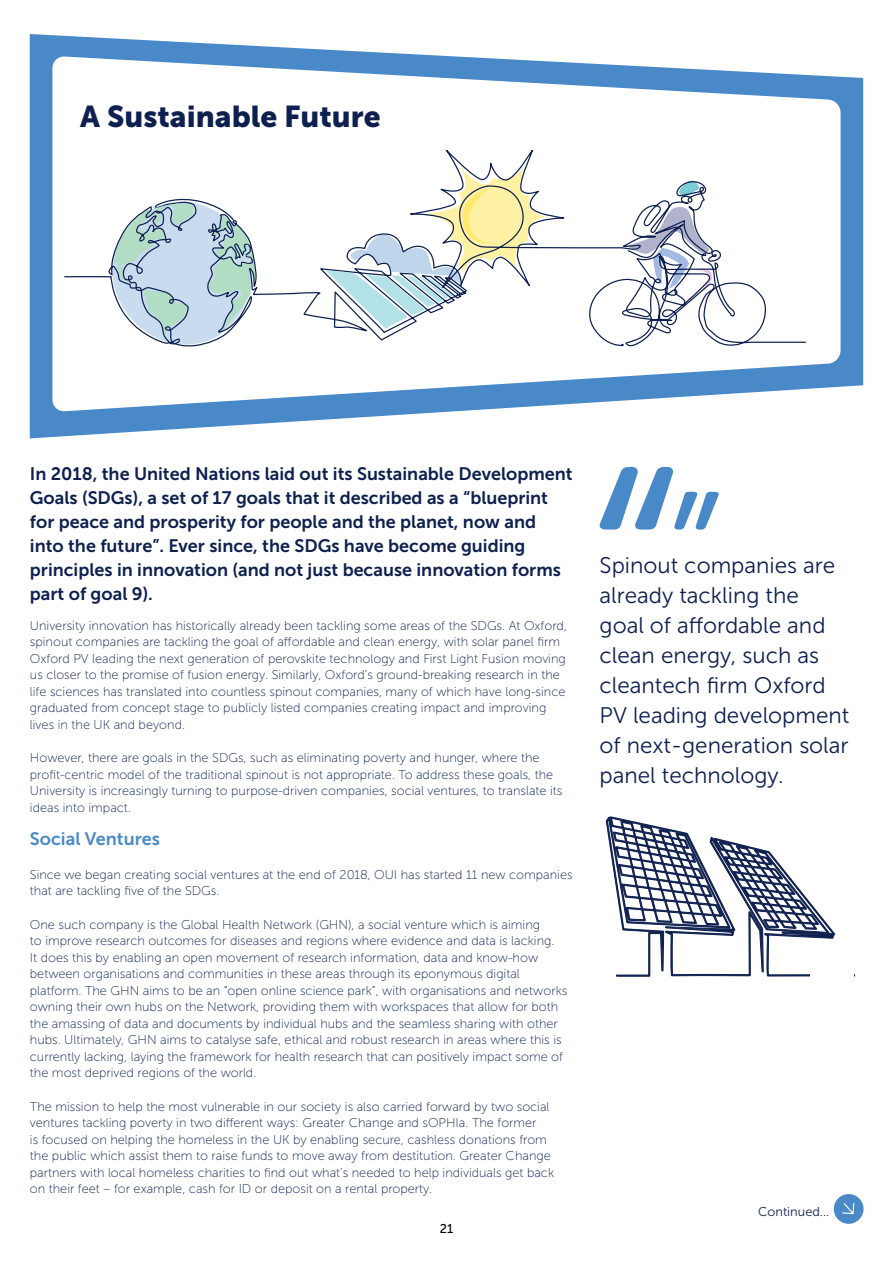
<style>
.page{position:relative;width:893px;height:1263px;background:#fff}
.page>*{position:absolute;margin:0;border:0;box-sizing:border-box;transform-origin:0 0}
.t1{font:30px "Museo Sans 900";color:#0e2050}
.t2{font:22.5px/30px "Museo Sans 300";color:#0e2050}
.t3{font:18px/24px "Museo Sans 700";color:#0e2050}
.t4{font:18px "Museo Sans 700";color:#4a89c8}
.t5{font:12.75px/16.5px "Museo Sans 100";color:#0e2050}
.t6{font:12.75px "Museo Sans 300";color:#0e2050}
.t7{font:12.75px "Museo Sans 500";color:#000}
</style>
<div class="page">
<svg style="left:600px;top:467px;width:119px;height:63px"></svg>
<svg style="left:30px;top:34px;width:833px;height:404px"></svg>
<svg style="left:52px;top:56px;width:788px;height:356px"></svg>
<svg style="left:291px;top:151px;width:316px;height:190px"></svg>
<svg style="left:587px;top:176px;width:219px;height:171px"></svg>
<svg style="left:326px;top:166px;width:221px;height:163px"></svg>
<svg style="left:64px;top:178px;width:230px;height:177px"></svg>
<svg style="left:606px;top:816px;width:230px;height:161px"></svg>
<div style="left:810px;top:961px;width:44px;height:20px;background:#fff"></div>
<div style="left:834px;top:1194px;width:29px;height:30px;background:#4a89c8;border-radius:50%"></div>
<svg style="left:842px;top:1202px;width:13px;height:13px"></svg>
<h1 class="t1" style="left:80px;top:99px;width:302px">A Sustainable Future</h1>
<p class="t3" style="left:30px;top:462px;width:544px">In 2018, the United Nations laid out its Sustainable Development Goals (SDGs), a set of 17 goals that it described as a “blueprint for peace and prosperity for people and the planet, now and into the future”. Ever since, the SDGs have become guiding principles in innovation (and not just because innovation forms part of goal 9).</p>
<p class="t5" style="left:30px;top:617px;width:539px">University innovation has historically already been tackling some areas of the SDGs. At Oxford, spinout companies are tackling the goal of affordable and clean energy, with solar panel firm Oxford PV leading the next generation of perovskite technology and First Light Fusion moving us closer to the promise of fusion energy. Similarly, Oxford’s ground-breaking research in the life sciences has translated into countless spinout companies, many of which have long-since graduated from concept stage to publicly listed companies creating impact and improving lives in the UK and beyond.</p>
<p class="t5" style="left:30px;top:750px;width:534px">However, there are goals in the SDGs, such as eliminating poverty and hunger, where the profit-centric model of the traditional spinout is not appropriate. To address these goals, the University is increasingly turning to purpose-driven companies, social ventures, to translate its ideas into impact.</p>
<h3 class="t4" style="left:30px;top:829px;width:131px">Social Ventures</h3>
<p class="t5" style="left:30px;top:866px;width:544px">Since we began creating social ventures at the end of 2018, OUI has started 11 new companies that are tackling five of the SDGs.</p>
<p class="t5" style="left:30px;top:916px;width:539px">One such company is the Global Health Network (GHN), a social venture which is aiming<br>to improve research outcomes for diseases and regions where evidence and data is lacking.<br>It does this by enabling an open movement of research information, data and know-how between organisations and communities in these areas through its eponymous digital platform. The GHN aims to be an “open online science park”, with organisations and networks owning their own hubs on the Network, providing them with workspaces that allow for both the amassing of data and documents by individual hubs and the seamless sharing with other hubs. Ultimately, GHN aims to catalyse safe, ethical and robust research in areas where this is currently lacking, laying the framework for health research that can positively impact some of the most deprived regions of the world.</p>
<p class="t5" style="left:30px;top:1098px;width:526px">The mission to help the most vulnerable in our society is also carried forward by two social ventures tackling poverty in two different ways: Greater Change and sOPHIa. The former<br>is focused on helping the homeless in the UK by enabling secure, cashless donations from the public which assist them to raise funds to move away from destitution. Greater Change partners with local homeless charities to find out what’s needed to help individuals get back on their feet – for example, cash for ID or deposit on a rental property.</p>
<p class="t7" style="left:440px;top:1221px;width:15px">21</p>
<h2 class="t2" style="left:600px;top:550px;width:251px">Spinout companies are already tackling the<br>goal of affordable and clean energy, such as cleantech firm Oxford<br>PV leading development of next-generation solar panel technology.</h2>
<p class="t6" style="left:758px;top:1204px;width:73px">Continued...</p>
</div>
